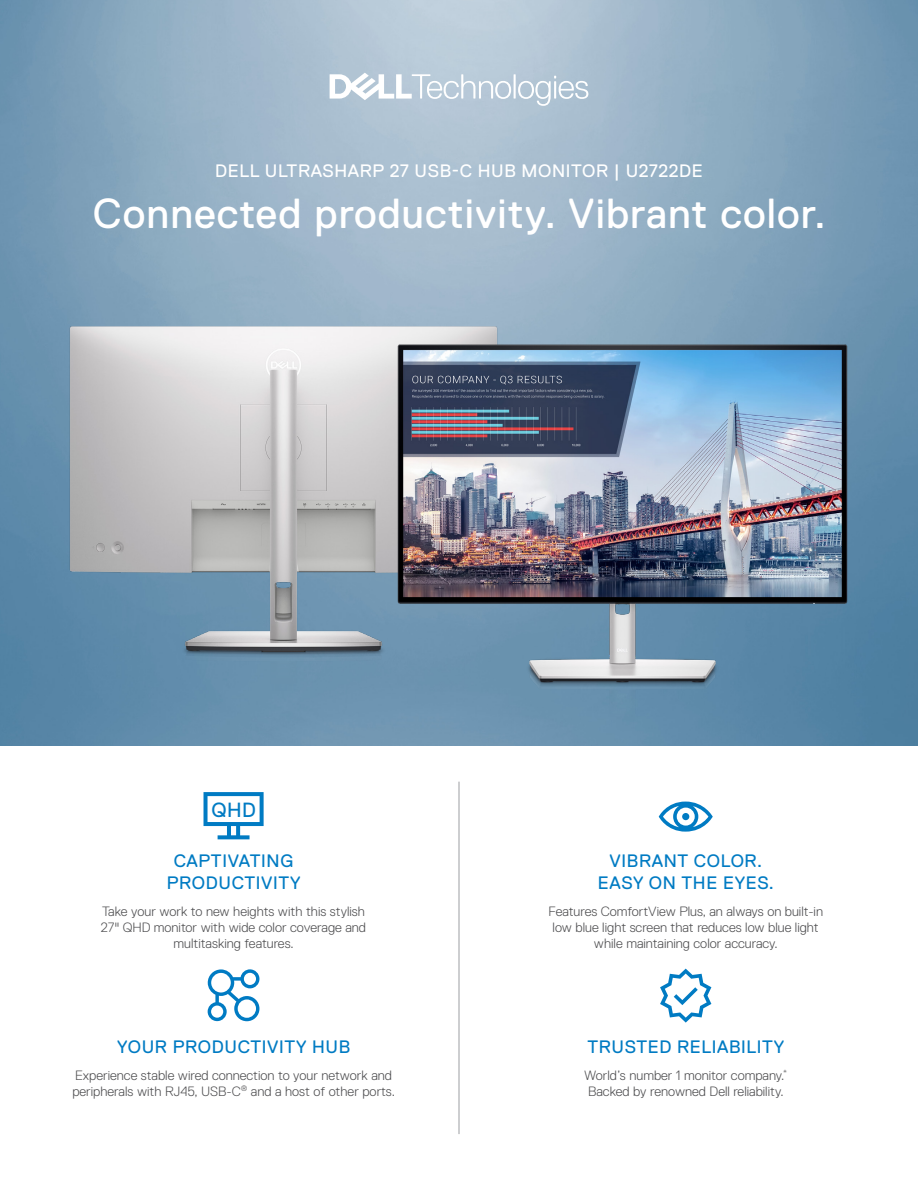
<style>
.page{position:relative;width:918px;height:1188px;background:#fff}
.page>*{position:absolute;margin:0;border:0;box-sizing:border-box;transform-origin:0 0}
.t1{font:42px "Dell Replica";letter-spacing:.025em;color:#fff}
.t2{font:20.55px "Dell Replica";color:#007bc3}
.t3{font:18px/21.6px "Dell Replica";letter-spacing:.035em;color:#007bc3;text-align:center}
.t4{font:18px "Dell Replica";letter-spacing:.035em;color:#fff}
.t5{font:300 13.5px/16.2px "Dell Replica";color:#4d4d4f;text-align:center}
</style>
<div class="page">
<img style="left:0;top:0;width:918px;height:746px">
<img style="left:14px;top:210px;width:539px;height:536px">
<img style="left:341px;top:225px;width:563px;height:521px">
<hr style="left:458px;top:782px;width:2px;height:352px;background:#a7a9ac">
<svg style="left:660px;top:969px;width:51px;height:54px"></svg>
<svg style="left:330px;top:73px;width:258px;height:33px"></svg>
<svg style="left:208px;top:969px;width:51px;height:52px"></svg>
<svg style="left:659px;top:802px;width:54px;height:30px"></svg>
<svg style="left:204px;top:792px;width:60px;height:47px"></svg>
<p class="t4" style="left:215px;top:161px;width:489px">DELL ULTRASHARP 27 USB-C HUB MONITOR | U2722DE</p>
<p class="t1" style="left:93px;top:190px;width:735px">Connected productivity. Vibrant color.</p>
<p class="t2" style="left:211px;top:798px;width:46px">QHD</p>
<p class="t3" style="left:167px;top:850px;width:135px">CAPTIVATING<br>PRODUCTIVITY</p>
<p class="t5" style="left:101px;top:903px;width:267px">Take your work to new heights with this stylish<br>27" QHD monitor with wide color coverage and multitasking features.</p>
<p class="t5" style="left:548px;top:903px;width:276px">Features ComfortView Plus, an always on built-in low blue light screen that reduces low blue light while maintaining color accuracy.</p>
<p class="t3" style="left:598px;top:850px;width:177px">VIBRANT COLOR.<br>EASY ON THE EYES.</p>
<p class="t3" style="left:117px;top:1036px;width:235px">YOUR PRODUCTIVITY HUB</p>
<p class="t5" style="left:72px;top:1067px;width:324px;text-align:left">Experience stable wired connection to your network and peripherals with RJ45, USB-C<sup>®</sup> and a host of other ports.</p>
<p class="t3" style="left:587px;top:1036px;width:198px">TRUSTED RELIABILITY</p>
<p class="t5" style="left:584px;top:1067px;width:205px;text-align:left">World’s number 1 monitor company.<sup>*<br></sup>Backed by renowned Dell reliability.</p>
</div>
